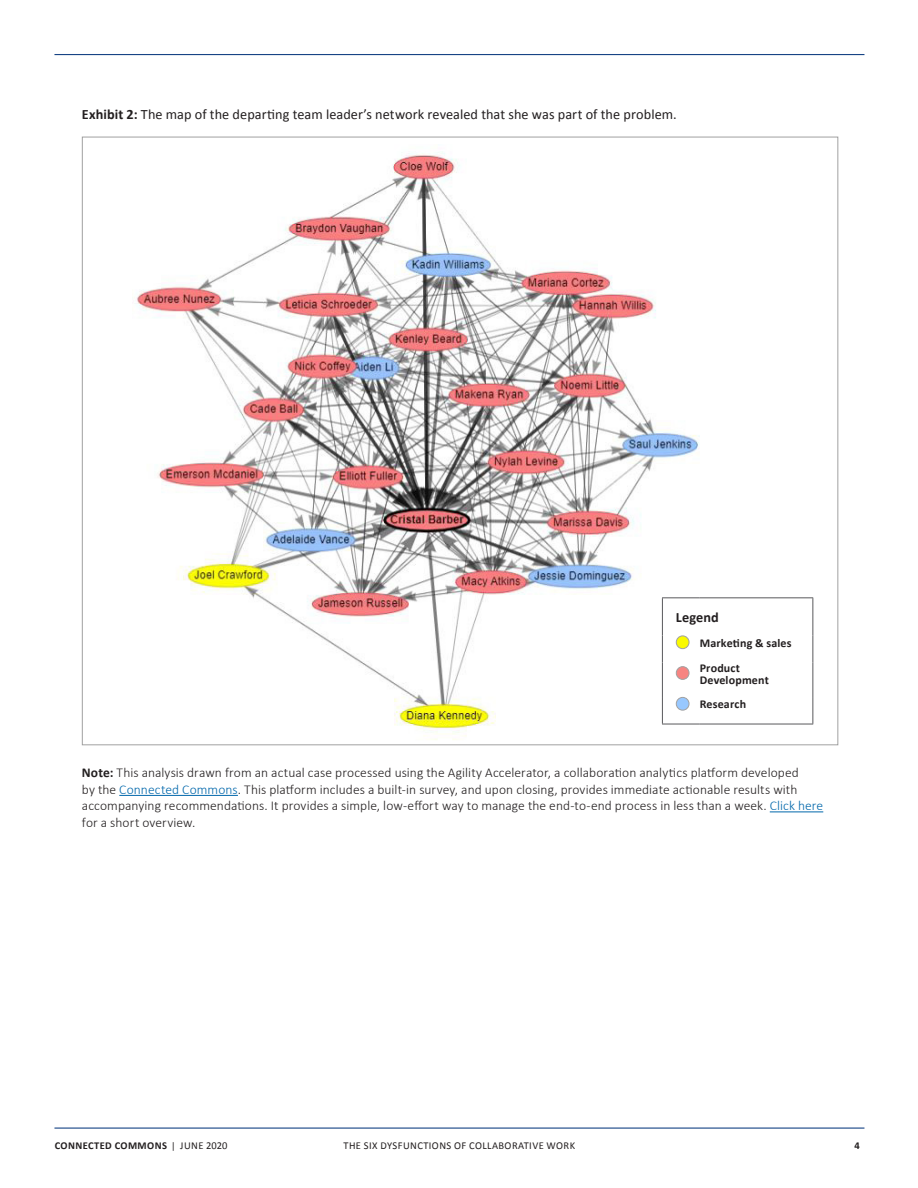
<style>
.page{position:relative;width:918px;height:1188px;background:#fff}
.page>*{position:absolute;margin:0;border:0;box-sizing:border-box;transform-origin:0 0}
.Exhibit_Title{font:14.25px "Calibri";letter-spacing:.005em;color:#231f20}
.Body_Copy{font:700 14.25px "Calibri";letter-spacing:.01em;color:#231f20}
.Exhibit_Title-2{font:300 13.5px/16.5px "Calibri";letter-spacing:.005em;color:#231f20}
.Table_Text{font:700 12px/12px "Calibri";letter-spacing:.015em;color:#231f20}
.Body_Copy-2{font:700 12px "Calibri";letter-spacing:.015em;color:#231f20}
.t1{font:10.5px "Calibri";letter-spacing:.04em;color:#231f20}
.t2{font:700 10.5px "Calibri";letter-spacing:.04em;color:#231f20}
.s1{font-weight:700}
.s2{color:#0067ab}
.s3{font-weight:400;font-size:9.75px}
.s4{font-weight:400}
</style>
<div class="page">
<hr style="left:54px;top:54px;width:810px;height:1px;background:#174485">
<hr style="left:54px;top:1128px;width:810px;height:1px;background:#174485">
<img style="left:137px;top:153px;width:570px;height:587px">
<hr style="left:119px;top:795px;width:119px;height:1px;background:#0067ab">
<hr style="left:770px;top:812px;width:53px;height:1px;background:#0067ab">
<hr style="left:662px;top:597px;width:38px;height:1px;background:#59595c">
<hr style="left:662px;top:598px;width:1px;height:38px;background:#59595c">
<hr style="left:700px;top:597px;width:113px;height:1px;background:#59595c">
<hr style="left:812px;top:598px;width:1px;height:38px;background:#59595c">
<svg style="left:662px;top:636px;width:1px;height:27px"></svg>
<svg style="left:812px;top:636px;width:1px;height:27px"></svg>
<hr style="left:662px;top:663px;width:1px;height:34px;background:#59595c">
<hr style="left:812px;top:663px;width:1px;height:34px;background:#59595c">
<svg style="left:662px;top:697px;width:1px;height:27px"></svg>
<svg style="left:812px;top:697px;width:1px;height:27px"></svg>
<hr style="left:662px;top:724px;width:38px;height:1px;background:#59595c">
<hr style="left:700px;top:724px;width:113px;height:1px;background:#59595c">
<div style="left:676px;top:636px;width:13px;height:13px;background:#fafa00;border-radius:50%"></div>
<div style="left:676px;top:636px;width:13px;height:13px;border:1px solid #a1a1a1;border-radius:50%"></div>
<div style="left:676px;top:667px;width:13px;height:12px;background:#f78481;border-radius:50%"></div>
<div style="left:676px;top:666px;width:13px;height:14px;border:1px solid #a1a1a1;border-radius:50%"></div>
<div style="left:676px;top:697px;width:13px;height:13px;background:#98c8ff;border-radius:50%"></div>
<div style="left:676px;top:697px;width:13px;height:14px;border:1px solid #a1a1a1;border-radius:50%"></div>
<p class="Exhibit_Title" style="left:82px;top:105px;width:596px"><span class="s1">Exhibit 2:</span> The map of the departing team leader’s network revealed that she was part of the problem.</p>
<p class="Body_Copy" style="left:676px;top:608px;width:44px">Legend</p>
<p class="Table_Text" style="left:700px;top:637px;width:93px">Marketing &amp; sales</p>
<p class="Table_Text" style="left:700px;top:662px;width:71px">Product<br>Development</p>
<p class="Body_Copy-2" style="left:700px;top:697px;width:48px">Research</p>
<p class="Exhibit_Title-2" style="left:82px;top:764px;width:743px"><span class="s1">Note:</span> This analysis drawn from an actual case processed using the Agility Accelerator, a collaboration analytics platform developed<br>by the <span class="s2">Connected Commons</span>. This platform includes a built-in survey, and upon closing, provides immediate actionable results with accompanying recommendations. It provides a simple, low-effort way to manage the end-to-end process in less than a week. <span class="s2">Click here </span>for a short overview.</p>
<p class="t2" style="left:55px;top:1139px;width:174px">CONNECTED COMMONS <span class="s3">|</span> <span class="s4">June 2020</span></p>
<p class="t1" style="left:344px;top:1139px;width:233px">THE SIX DYSFUNCTIONS OF COLLABORATIVE WORK</p>
<p class="t2" style="left:855px;top:1139px;width:7px">4</p>
</div>
